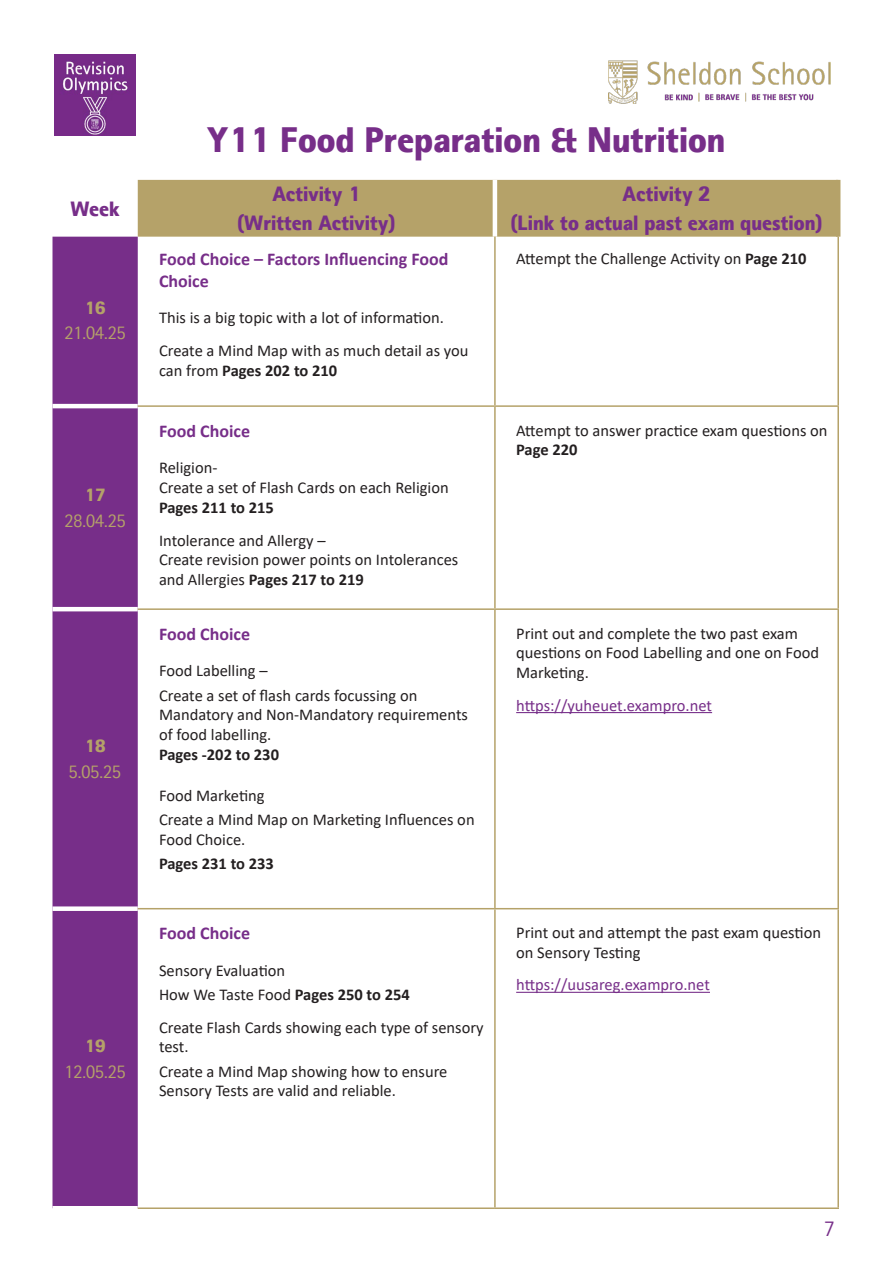
<style>
.page{position:relative;width:893px;height:1263px;background:#fff}
.page>*{position:absolute;margin:0;border:0;box-sizing:border-box;transform-origin:0 0}
.t1{font:900 36px "Rotis II Sans Pro";color:#772e89}
.t2{font:900 21px "Rotis II Sans Pro";color:#772e89}
.t3{font:21px "Rotis II Sans Pro";color:#772e89}
.activity_header{font:700 18px/21.6px "Calibri";color:#772e89}
.t4{font:18px "Rotis II Sans Pro";color:#b5a269}
.t5{font:900 18px "Rotis II Sans Pro";color:#b5a269}
.basic_body{font:16.5px/19.8px "Calibri";color:#231f20}
.basic_body-2{font:16.5px "Calibri";color:#772e89}
.basic_body-3{font:700 16.5px "Calibri";color:#231f20}
.s1{font-weight:700}
</style>
<div class="page">
<img style="left:608px;top:60px;width:223px;height:43px">
<img style="left:54px;top:54px;width:81px;height:81px">
<div style="left:138px;top:180px;width:698px;height:57px;background:#b5a269"></div>
<div style="left:52px;top:237px;width:86px;height:969px;background:#772e89"></div>
<hr style="left:493px;top:180px;width:4px;height:57px;background:#fff">
<hr style="left:494px;top:237px;width:2px;height:168px;background:#b5a269">
<hr style="left:837px;top:237px;width:2px;height:168px;background:#b5a269">
<hr style="left:494px;top:407px;width:2px;height:201px;background:#b5a269">
<hr style="left:837px;top:407px;width:2px;height:201px;background:#b5a269">
<hr style="left:494px;top:610px;width:2px;height:298px;background:#b5a269">
<hr style="left:837px;top:610px;width:2px;height:298px;background:#b5a269">
<hr style="left:494px;top:909px;width:2px;height:298px;background:#b5a269">
<hr style="left:837px;top:909px;width:2px;height:298px;background:#b5a269">
<hr style="left:52px;top:404px;width:86px;height:4px;background:#fff">
<hr style="left:52px;top:607px;width:86px;height:4px;background:#fff">
<div style="left:52px;top:906px;width:86px;height:5px;background:#fff"></div>
<hr style="left:138px;top:405px;width:357px;height:2px;background:#b5a269">
<hr style="left:495px;top:405px;width:344px;height:2px;background:#b5a269">
<hr style="left:138px;top:608px;width:357px;height:2px;background:#b5a269">
<hr style="left:495px;top:608px;width:344px;height:2px;background:#b5a269">
<hr style="left:138px;top:908px;width:357px;height:1px;background:#b5a269">
<hr style="left:495px;top:908px;width:344px;height:1px;background:#b5a269">
<hr style="left:138px;top:1207px;width:357px;height:2px;background:#b5a269">
<hr style="left:495px;top:1207px;width:344px;height:2px;background:#b5a269">
<hr style="left:836px;top:180px;width:4px;height:57px;background:#b5a269">
<hr style="left:516px;top:712px;width:196px;height:1px;background:#772e89">
<hr style="left:516px;top:992px;width:194px;height:1px;background:#772e89">
<p class="t2" style="left:70px;top:196px;width:51px">Week</p>
<p class="t5" style="left:85px;top:297px;width:23px">16</p>
<p class="t4" style="left:64px;top:323px;width:63px">21.04.25</p>
<p class="t5" style="left:85px;top:484px;width:23px">17</p>
<p class="t4" style="left:64px;top:511px;width:63px">28.04.25</p>
<p class="t5" style="left:85px;top:736px;width:23px">18</p>
<p class="t4" style="left:69px;top:762px;width:54px">5.05.25</p>
<p class="t5" style="left:85px;top:1035px;width:23px">19</p>
<p class="t4" style="left:64px;top:1061px;width:63px">12.05.25</p>
<p class="t1" style="left:207px;top:119px;width:520px">Y11 Food Preparation &amp; Nutrition</p>
<p class="t2" style="left:272px;top:182px;width:90px">Activity 1</p>
<p class="t2" style="left:237px;top:211px;width:160px">(Written Activity)</p>
<p class="activity_header" style="left:159px;top:248px;width:291px">Food Choice – Factors Influencing Food<br>Choice</p>
<p class="basic_body" style="left:159px;top:307px;width:286px">This is a big topic with a lot of information.</p>
<p class="basic_body" style="left:159px;top:340px;width:311px">Create a Mind Map with as much detail as you can from <span class="s1">Pages 202 to 210</span></p>
<p class="activity_header" style="left:159px;top:420px;width:93px">Food Choice</p>
<p class="basic_body" style="left:159px;top:458px;width:60px">Religion-</p>
<p class="basic_body" style="left:159px;top:477px;width:291px">Create a set of Flash Cards on each Religion<br><span class="s1">Pages 211 to 215</span></p>
<p class="basic_body" style="left:159px;top:530px;width:168px">Intolerance and Allergy –</p>
<p class="basic_body" style="left:159px;top:550px;width:301px">Create revision power points on Intolerances and Allergies <span class="s1">Pages 217 to 219</span></p>
<p class="activity_header" style="left:159px;top:623px;width:93px">Food Choice</p>
<p class="basic_body" style="left:159px;top:661px;width:110px">Food Labelling –</p>
<p class="basic_body" style="left:159px;top:685px;width:310px">Create a set of flash cards focussing on<br>Mandatory and Non-Mandatory requirements of food labelling.</p>
<p class="basic_body-3" style="left:159px;top:743px;width:122px">Pages -202 to 230</p>
<p class="basic_body" style="left:159px;top:785px;width:107px">Food Marketing</p>
<p class="basic_body" style="left:159px;top:809px;width:317px">Create a Mind Map on Marketing Influences on<br>Food Choice.</p>
<p class="basic_body-3" style="left:159px;top:852px;width:116px">Pages 231 to 233</p>
<p class="activity_header" style="left:159px;top:922px;width:93px">Food Choice</p>
<p class="basic_body" style="left:159px;top:960px;width:128px">Sensory Evaluation</p>
<p class="basic_body" style="left:159px;top:984px;width:252px">How We Taste Food <span class="s1">Pages 250 to 254</span></p>
<p class="basic_body" style="left:159px;top:1017px;width:326px">Create Flash Cards showing each type of sensory test.</p>
<p class="basic_body" style="left:159px;top:1061px;width:290px">Create a Mind Map showing how to ensure<br>Sensory Tests are valid and reliable.</p>
<p class="t2" style="left:623px;top:182px;width:90px">Activity 2</p>
<p class="t2" style="left:510px;top:211px;width:314px">(Link to actual past exam question)</p>
<p class="basic_body" style="left:516px;top:248px;width:292px">Attempt the Challenge Activity on <span class="s1">Page 210</span></p>
<p class="basic_body" style="left:516px;top:420px;width:313px">Attempt to answer practice exam questions on<br><span class="s1">Page 220</span></p>
<p class="basic_body" style="left:516px;top:623px;width:304px">Print out and complete the two past exam questions on Food Labelling and one on Food<br>Marketing.</p>
<p class="basic_body-2" style="left:516px;top:694px;width:197px">https://yuheuet.exampro.net</p>
<p class="basic_body" style="left:516px;top:922px;width:306px">Print out and attempt the past exam question on Sensory Testing</p>
<p class="basic_body-2" style="left:516px;top:973px;width:195px">https://uusareg.exampro.net</p>
<p class="t3" style="left:824px;top:1217px;width:12px">7</p>
</div>
